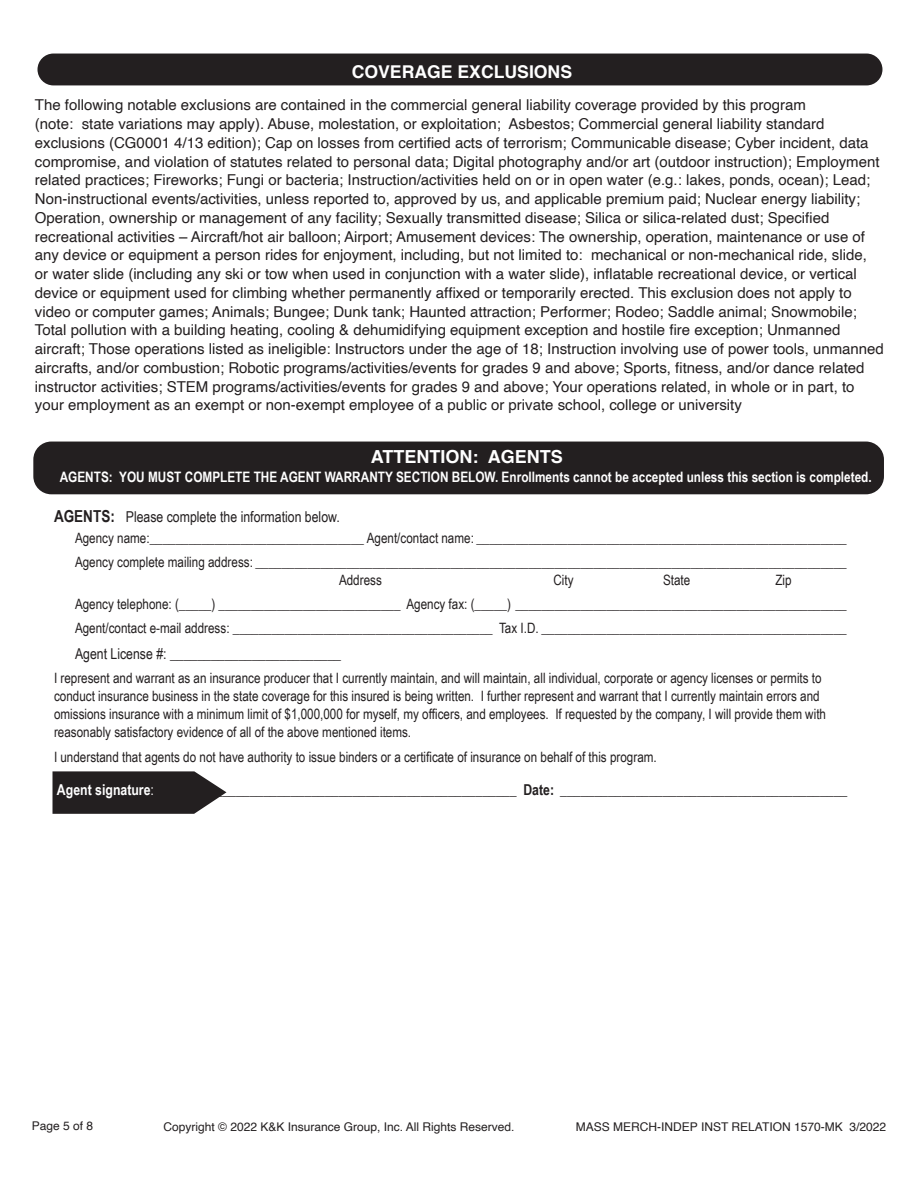
<style>
.page{position:relative;width:918px;height:1188px;background:#fff}
.page>*{position:absolute;margin:0;border:0;box-sizing:border-box;transform-origin:0 0}
.t1{font:700 18px "Helvetica";color:#fff}
.t2{font:700 17.7px "Helvetica";color:#fff}
.t3{font:15px/18.8px "Helvetica";color:#231f20}
.t4{font:15px "Arial Narrow";color:#231f20}
.t5{font:700 14.4px "Arial Narrow";color:#fff}
.t6{font:14.25px/24px "Arial Narrow";color:#231f20}
.t7{font:12px "Helvetica";color:#231f20}
.s1{font-weight:700;font-size:16.5px}
.s2{font-weight:700;color:#fff}
.s3{color:#fff}
.s4{font-weight:700}
</style>
<div class="page">
<div style="left:38px;top:54px;width:844px;height:31px;background:#231f20;border-radius:16px"></div>
<svg style="left:53px;top:771px;width:173px;height:43px;background:#393636"></svg>
<div style="left:33px;top:442px;width:851px;height:52px;background:#231f20;border-radius:18px"></div>
<p class="t2" style="left:352px;top:58px;width:222px">COVERAGE EXCLUSIONS</p>
<p class="t3" style="left:35px;top:96px;width:851px">The following notable exclusions are contained in the commercial general liability coverage provided by this program<br>(note: state variations may apply). Abuse, molestation, or exploitation; Asbestos; Commercial general liability standard exclusions (CG0001 4/13 edition); Cap on losses from certified acts of terrorism; Communicable disease; Cyber incident, data compromise, and violation of statutes related to personal data; Digital photography and/or art (outdoor instruction); Employment related practices; Fireworks; Fungi or bacteria; Instruction/activities held on or in open water (e.g.: lakes, ponds, ocean); Lead; Non-instructional events/activities, unless reported to, approved by us, and applicable premium paid; Nuclear energy liability; Operation, ownership or management of any facility; Sexually transmitted disease; Silica or silica-related dust; Specified recreational activities – Aircraft/hot air balloon; Airport; Amusement devices: The ownership, operation, maintenance or use of any device or equipment a person rides for enjoyment, including, but not limited to: mechanical or non-mechanical ride, slide, or water slide (including any ski or tow when used in conjunction with a water slide), inflatable recreational device, or vertical device or equipment used for climbing whether permanently affixed or temporarily erected. This exclusion does not apply to video or computer games; Animals; Bungee; Dunk tank; Haunted attraction; Performer; Rodeo; Saddle animal; Snowmobile; Total pollution with a building heating, cooling &amp; dehumidifying equipment exception and hostile fire exception; Unmanned aircraft; Those operations listed as ineligible: Instructors under the age of 18; Instruction involving use of power tools, unmanned aircrafts, and/or combustion; Robotic programs/activities/events for grades 9 and above; Sports, fitness, and/or dance related instructor activities; STEM programs/activities/events for grades 9 and above; Your operations related, in whole or in part, to your employment as an exempt or non-exempt employee of a public or private school, college or university</p>
<p class="t1" style="left:371px;top:442px;width:194px">ATTENTION: AGENTS</p>
<p class="t5" style="left:60px;top:466px;width:814px">AGENTS: YOU MUST COMPLETE THE AGENT WARRANTY SECTION BELOW. Enrollments cannot be accepted unless this section is completed.</p>
<p class="t4" style="left:54px;top:506px;width:287px"><span class="s1">AGENTS:</span> Please complete the information below.</p>
<p class="t6" style="left:75px;top:526px;width:773px">Agency name:_________________________________ Agent/contact name: _________________________________________________________<br>Agency complete mailing address: ___________________________________________________________________________________________</p>
<p class="t6" style="left:339px;top:568px;width:44px">Address</p>
<p class="t6" style="left:554px;top:568px;width:22px">City</p>
<p class="t6" style="left:663px;top:568px;width:29px">State</p>
<p class="t6" style="left:75px;top:568px;width:773px;text-indent:701px">Zip<br>Agency telephone: (_____) ____________________________ Agency fax: (_____) ___________________________________________________<br>Agent/contact e-mail address: ________________________________________ Tax I.D. _______________________________________________</p>
<p class="t4" style="left:75px;top:642px;width:268px">Agent License #: _________________________</p>
<p class="t6" style="left:54px;top:668px;width:774px;line-height:18px">I represent and warrant as an insurance producer that I currently maintain, and will maintain, all individual, corporate or agency licenses or permits to conduct insurance business in the state coverage for this insured is being written. I further represent and warrant that I currently maintain errors and omissions insurance with a minimum limit of $1,000,000 for myself, my officers, and employees. If requested by the company, I will provide them with reasonably satisfactory evidence of all of the above mentioned items.</p>
<p class="t6" style="left:54px;top:745px;width:604px">I understand that agents do not have authority to issue binders or a certificate of insurance on behalf of this program.</p>
<p class="t4" style="left:57px;top:779px;width:792px"><span class="s2">Agent signature</span><span class="s3">:</span> ____________________________________________________ <span class="s4">Date:</span> __________________________________________</p>
<p class="t7" style="left:32px;top:1117px;width:63px">Page 5 of 8</p>
<p class="t7" style="left:576px;top:1118px;width:312px">MASS MERCH-INDEP INST RELATION 1570-MK 3/2022</p>
<p class="t7" style="left:163px;top:1118px;width:353px">Copyright © 2022 K&amp;K Insurance Group, Inc. All Rights Reserved.</p>
</div>
